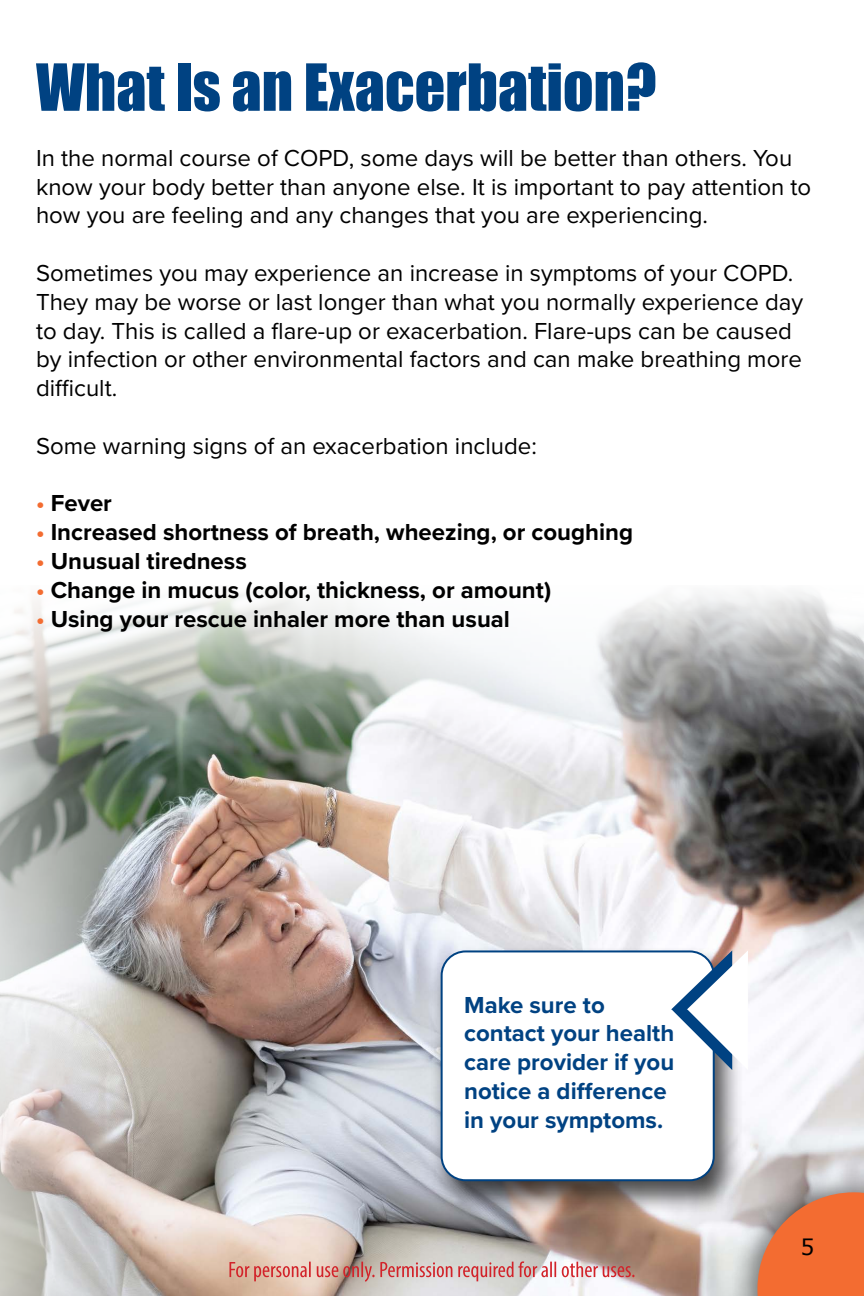
<style>
.page{position:relative;width:864px;height:1296px;background:#fff}
.page>*{position:absolute;margin:0;border:0;box-sizing:border-box;transform-origin:0 0}
.t1{font:60px "Impact";color:#004282}
.t2{font:24px/28.8px "Proxima Nova";color:#000}
.t3{font:700 24px "Proxima Nova";color:#000}
.t4{font:700 24px/28.8px "Proxima Nova";color:#004282}
.t5{font:22px "Verdana";color:#000}
.s1{color:#f36c31}
</style>
<div class="page">
<img style="left:0;top:590px;width:864px;height:706px">
<div style="left:730px;top:1168px;width:134px;height:128px;background:#000;opacity:.45"></div>
<svg style="left:757px;top:1192px;width:107px;height:104px;background:#e47545"></svg>
<div style="left:429px;top:946px;width:315px;height:271px;background:#000;opacity:.7"></div>
<div style="left:442px;top:951px;width:272px;height:229px;background:#fff;border-radius:24px"></div>
<div style="left:441px;top:950px;width:274px;height:231px;border:2px solid #004282;border-radius:24px"></div>
<svg style="left:671px;top:950px;width:77px;height:120px"></svg>
<svg style="left:229px;top:1261px;width:406px;height:21px;background:#d6a9a4"></svg>
<h1 class="t1" style="left:36px;top:41px;width:622px">What Is an Exacerbation?</h1>
<p class="t2" style="left:36px;top:142px;width:777px">In the normal course of COPD, some days will be better than others. You know your body better than anyone else. It is important to pay attention to how you are feeling and any changes that you are experiencing.</p>
<p class="t2" style="left:36px;top:258px;width:769px">Sometimes you may experience an increase in symptoms of your COPD.<br>They may be worse or last longer than what you normally experience day to day. This is called a flare-up or exacerbation. Flare-ups can be caused by infection or other environmental factors and can make breathing more difficult.</p>
<p class="t2" style="left:36px;top:430px;width:502px">Some warning signs of an exacerbation include:</p>
<p class="t3" style="left:36px;top:486px;width:77px"><span class="s1">•</span> Fever</p>
<p class="t3" style="left:36px;top:514px;width:599px"><span class="s1">•</span> Increased shortness of breath, wheezing, or coughing</p>
<p class="t3" style="left:36px;top:543px;width:212px"><span class="s1">•</span> Unusual tiredness</p>
<p class="t3" style="left:36px;top:572px;width:517px"><span class="s1">•</span> Change in mucus (color, thickness, or amount)</p>
<p class="t3" style="left:36px;top:601px;width:475px"><span class="s1">•</span> Using your rescue inhaler more than usual</p>
<p class="t4" style="left:464px;top:990px;width:212px">Make sure to contact your health care provider if you notice a difference in your symptoms.</p>
<p class="t5" style="left:801px;top:1232px;width:15px">5</p>
</div>
